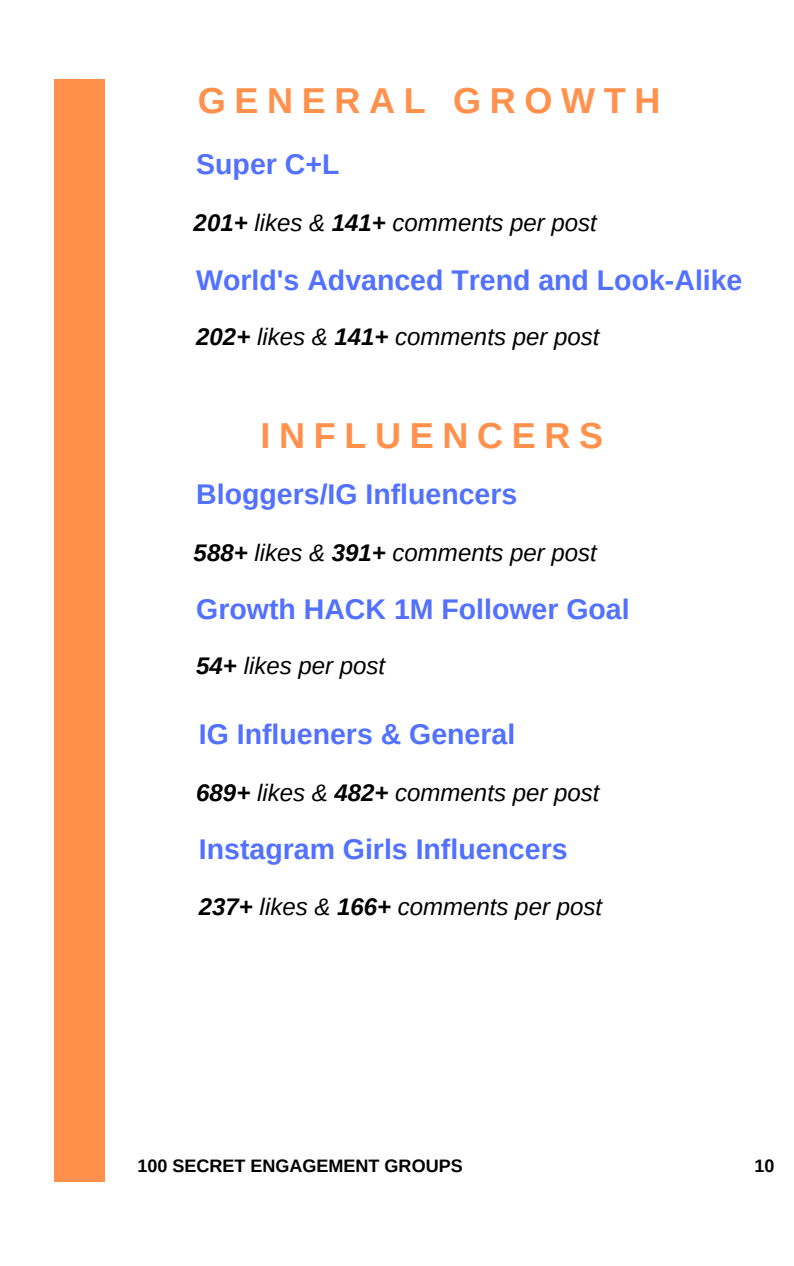
<style>
.page{position:relative;width:794px;height:1266px;background:#fff}
.page>*{position:absolute;margin:0;border:0;box-sizing:border-box;transform-origin:0 0}
.t1{font:700 36px "Arimo";letter-spacing:.24em;color:#ff914d}
.t2{font:700 28.5px "Arimo";color:#5271ff}
.t3{font:italic 24px "Arimo";color:#000}
.t4{font:700 18px "Arimo";color:#000}
.s1{font-weight:700}
</style>
<div class="page">
<div style="left:54px;top:79px;width:51px;height:1102px;background:#ff914d"></div>
<h1 class="t1" style="left:198px;top:80px;width:464px">GENERAL GROWTH</h1>
<p class="t2" style="left:196px;top:149px;width:145px">Super C+L</p>
<p class="t3" style="left:193px;top:210px;width:404px"><span class="s1">201+</span> likes &amp; <span class="s1">141+</span> comments per post</p>
<p class="t2" style="left:196px;top:264px;width:547px">World's Advanced Trend and Look-Alike</p>
<p class="t3" style="left:196px;top:323px;width:404px"><span class="s1">202+</span> likes &amp; <span class="s1">141+</span> comments per post</p>
<h1 class="t1" style="left:260px;top:415px;width:344px">INFLUENCERS</h1>
<p class="t2" style="left:196px;top:478px;width:322px">Bloggers/IG Influencers</p>
<p class="t3" style="left:193px;top:539px;width:404px"><span class="s1">588+</span> likes &amp; <span class="s1">391+</span> comments per post</p>
<p class="t2" style="left:196px;top:593px;width:434px">Growth HACK 1M Follower Goal</p>
<p class="t3" style="left:196px;top:652px;width:190px"><span class="s1">54+</span> likes per post</p>
<p class="t2" style="left:199px;top:718px;width:318px">IG Influeners &amp; General</p>
<p class="t3" style="left:196px;top:779px;width:404px"><span class="s1">689+</span> likes &amp; <span class="s1">482+</span> comments per post</p>
<p class="t2" style="left:199px;top:833px;width:370px">Instagram Girls Influencers</p>
<p class="t3" style="left:199px;top:893px;width:404px"><span class="s1">237+</span> likes &amp; <span class="s1">166+</span> comments per post</p>
<p class="t4" style="left:137px;top:1156px;width:326px">100 SECRET ENGAGEMENT GROUPS</p>
<p class="t4" style="left:754px;top:1156px;width:22px">10</p>
</div>
